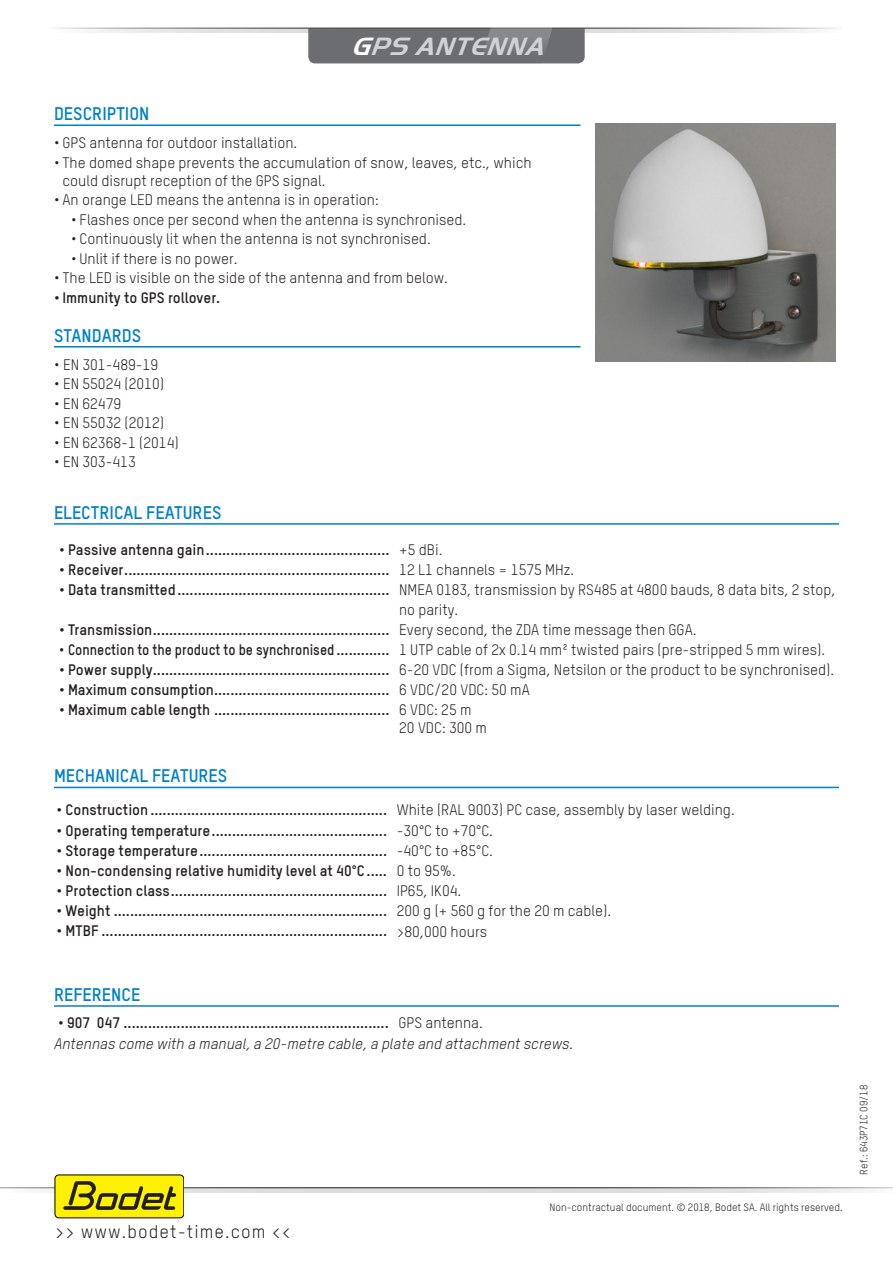
<style>
.page{position:relative;width:893px;height:1263px;background:#fff}
.page>*{position:absolute;margin:0;border:0;box-sizing:border-box;transform-origin:0 0}
.t1{font:italic 700 25.8px "Handel Got D";color:#d1d2d4}
.Titre{font:700 18px "TSTARPRO";color:#0081c8}
.t2{font:18px "TSTARPRO";letter-spacing:.06em;color:#231f20}
.t3{font:700 15px/19.5px "TSTARPRO";color:#231f20}
.t4{font:15px/18px "TSTARPRO";color:#231f20}
.t5{font:italic 15px "TSTARPRO";color:#231f20}
.t6{font:10.5px "TSTARPRO";color:#231f20}
.s1{color:#fff}
.s2{font-weight:400}
.s3{font-weight:700}
</style>
<div class="page">
<svg style="left:88px;top:29px;width:719px;height:4px;background:#e4e5e7"></svg>
<svg style="left:308px;top:27px;width:277px;height:36px;background:#707174"></svg>
<svg style="left:0;top:1188px;width:893px;height:4px;background:#d6d7d9"></svg>
<div style="left:55px;top:1175px;width:129px;height:43px;background:#fff101;border-radius:4px"></div>
<div style="left:55px;top:1175px;width:129px;height:43px;border:1px solid #000;border-radius:4px"></div>
<svg style="left:63px;top:1181px;width:113px;height:29px"></svg>
<hr style="left:54px;top:523px;width:785px;height:2px;background:#0081c8">
<hr style="left:54px;top:787px;width:785px;height:1px;background:#0081c8">
<hr style="left:54px;top:1005px;width:785px;height:2px;background:#0081c8">
<hr style="left:54px;top:124px;width:526px;height:2px;background:#0081c8">
<hr style="left:54px;top:346px;width:526px;height:1px;background:#0081c8">
<img style="left:595px;top:123px;width:241px;height:239px">
<p class="t1" style="left:351px;top:30px;width:205px"><span class="s1">G</span>PSANTENNA</p>
<p class="Titre" style="left:54px;top:102px;width:97px">DESCRIPTION</p>
<p class="t4" style="left:54px;top:134px;width:245px">• GPS antenna for outdoor installation.</p>
<p class="t4" style="left:63px;top:153px;width:470px;text-indent:-9px">• The domed shape prevents the accumulation of snow, leaves, etc., which could disrupt reception of the GPS signal.</p>
<p class="t4" style="left:54px;top:191px;width:326px">• An orange LED means the antenna is in operation:</p>
<p class="t4" style="left:71px;top:210px;width:397px">• Flashes once per second when the antenna is synchronised.</p>
<p class="t4" style="left:71px;top:230px;width:361px">• Continuously lit when the antenna is not synchronised.</p>
<p class="t4" style="left:71px;top:249px;width:168px">• Unlit if there is no power.</p>
<p class="t4" style="left:54px;top:269px;width:396px">• The LED is visible on the side of the antenna and from below.</p>
<p class="t3" style="left:54px;top:287px;width:168px">• Immunity to GPS rollover.</p>
<p class="Titre" style="left:54px;top:324px;width:89px">STANDARDS</p>
<p class="t4" style="left:54px;top:355px;width:106px">• EN 301-489-19</p>
<p class="t4" style="left:54px;top:375px;width:112px">• EN 55024 (2010)</p>
<p class="t4" style="left:54px;top:394px;width:69px">• EN 62479</p>
<p class="t4" style="left:54px;top:414px;width:112px">• EN 55032 (2012)</p>
<p class="t4" style="left:54px;top:433px;width:126px">• EN 62368-1 (2014)</p>
<p class="t4" style="left:54px;top:453px;width:83px">• EN 303-413</p>
<p class="Titre" style="left:54px;top:501px;width:169px">ELECTRICAL FEATURES</p>
<p class="t3" style="left:59px;top:539px;width:385px">• Passive antenna gain............................................. <span class="s2">+5 dBi.</span></p>
<p class="t3" style="left:59px;top:559px;width:517px">• Receiver................................................................. <span class="s2">12 L1 channels = 1575 MHz.</span></p>
<p class="t3" style="left:399px;top:580px;width:438px;text-indent:-340px">• Data transmitted.................................................... <span class="s2">NMEA 0183, transmission by RS485 at 4800 bauds, 8 data bits, 2 stop, no parity.</span></p>
<p class="t3" style="left:59px;top:619px;width:639px">• Transmission.......................................................... <span class="s2">Every second, the ZDA time message then GGA.</span></p>
<p class="t4" style="left:59px;top:640px;width:768px"><span class="s3">• Connection to the product to be synchronised .............</span> 1 UTP cable of 2x 0.14 mm² twisted pairs (pre-stripped 5 mm wires).</p>
<p class="t3" style="left:59px;top:659px;width:777px">• Power supply.......................................................... <span class="s2">6-20 VDC (from a Sigma, Netsilon or the product to be synchronised).</span></p>
<p class="t3" style="left:59px;top:679px;width:472px">• Maximum consumption........................................... <span class="s2">6 VDC/20 VDC: 50 mA</span></p>
<p class="t3" style="left:399px;top:700px;width:89px;line-height:18px;text-indent:-340px">• Maximum cable length ........................................... <span class="s2">6 VDC: 25 m<br>20 VDC: 300 m</span></p>
<p class="Titre" style="left:54px;top:765px;width:175px">MECHANICAL FEATURES</p>
<p class="t3" style="left:57px;top:800px;width:680px">• Construction .......................................................... <span class="s2">White (RAL 9003) PC case, assembly by laser welding.</span></p>
<p class="t3" style="left:57px;top:820px;width:438px">• Operating temperature........................................... <span class="s2">-30°C to +70°C.</span></p>
<p class="t3" style="left:57px;top:840px;width:438px">• Storage temperature.............................................. <span class="s2">-40°C to +85°C.</span></p>
<p class="t3" style="left:57px;top:860px;width:401px">• Non-condensing relative humidity level at 40°C ..... <span class="s2">0 to 95%.</span></p>
<p class="t3" style="left:57px;top:880px;width:406px">• Protection class..................................................... <span class="s2">IP65, IK04.</span></p>
<p class="t3" style="left:57px;top:901px;width:556px">• Weight ................................................................... <span class="s2">200 g (+ 560 g for the 20 m cable).</span></p>
<p class="t3" style="left:57px;top:921px;width:432px">• MTBF ...................................................................... <span class="s2">&gt;80,000 hours</span></p>
<p class="Titre" style="left:54px;top:983px;width:88px">REFERENCE</p>
<p class="t5" style="left:54px;top:1035px;width:520px">Antennas come with a manual, a 20-metre cable, a plate and attachment screws.</p>
<p class="t3" style="left:58px;top:1012px;width:426px">• 907 047 ................................................................. <span class="s2">GPS antenna.</span></p>
<p class="t2" style="left:55px;top:1220px;width:237px">&gt;&gt; www.bodet-time.com &lt;&lt;</p>
<p class="t6" style="left:550px;top:1201px;width:295px">Non-contractual document. © 2018, Bodet SA. All rights reserved.</p>
<p class="t6" style="left:857px;top:1174px;width:91px;rotate:-90deg">Ref.: 643P71C 09/18</p>
</div>
